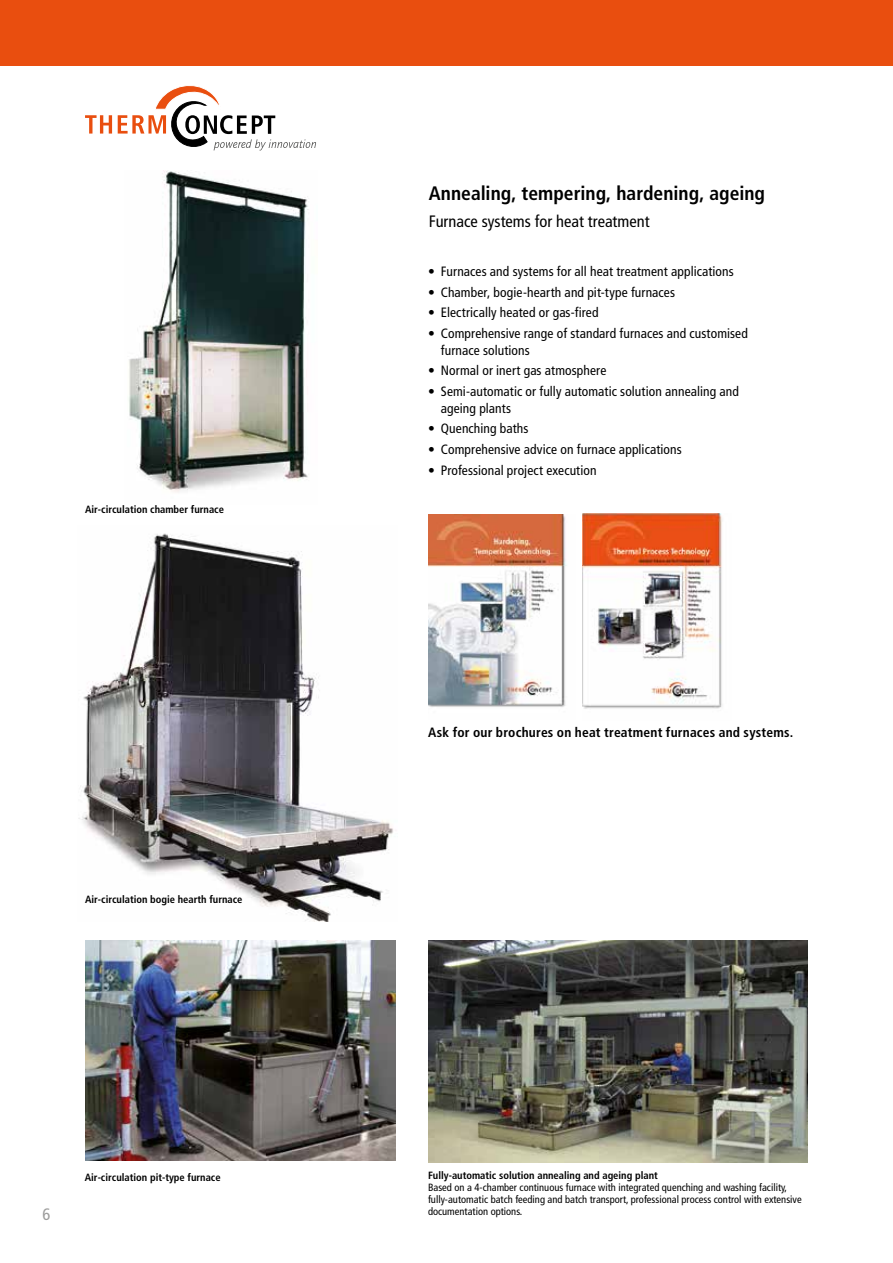
<style>
.page{position:relative;width:893px;height:1263px;background:#fff}
.page>*{position:absolute;margin:0;border:0;box-sizing:border-box;transform-origin:0 0}
.t1{font:700 condensed 19.5px "Frutiger";color:#000}
.t2{font:condensed 16.5px "Frutiger";color:#000}
.t3{font:condensed 16.5px "Frutiger";color:#9d9d9c}
.t4{font:condensed 13.5px/16.5px "Frutiger";letter-spacing:.01em;color:#000}
.t5{font:700 condensed 13.5px "Frutiger";letter-spacing:.015em;color:#000}
.t6{font:condensed 10.5px/12px "Frutiger";color:#000}
.t7{font:700 condensed 10.5px "Frutiger";color:#000}
</style>
<div class="page">
<img style="left:85px;top:941px;width:310px;height:220px">
<img style="left:428px;top:941px;width:380px;height:221px">
<img style="left:78px;top:533px;width:315px;height:389px">
<img style="left:129px;top:170px;width:180px;height:322px">
<div style="left:0;top:0;width:893px;height:66px;background:#e94e0f"></div>
<svg style="left:85px;top:115px;width:27px;height:19px"></svg>
<svg style="left:118px;top:85px;width:198px;height:65px"></svg>
<img style="left:583px;top:514px;width:140px;height:195px">
<img style="left:429px;top:514px;width:138px;height:193px">
<p class="t7" style="left:85px;top:503px;width:140px">Air-circulation chamber furnace</p>
<p class="t7" style="left:85px;top:893px;width:159px">Air-circulation bogie hearth furnace</p>
<p class="t3" style="left:43px;top:1204px;width:9px">6</p>
<p class="t7" style="left:85px;top:1170px;width:137px">Air-circulation pit-type furnace</p>
<h1 class="t1" style="left:429px;top:181px;width:338px">Annealing, tempering, hardening, ageing</h1>
<p class="t2" style="left:429px;top:211px;width:222px">Furnace systems for heat treatment</p>
<p class="t4" style="left:428px;top:263px;width:307px">• Furnaces and systems for all heat treatment applications</p>
<p class="t4" style="left:428px;top:284px;width:249px">• Chamber, bogie-hearth and pit-type furnaces</p>
<p class="t4" style="left:428px;top:305px;width:172px">• Electrically heated or gas-fired</p>
<p class="t4" style="left:441px;top:325px;width:309px;text-indent:-13px">• Comprehensive range of standard furnaces and customised furnace solutions</p>
<p class="t4" style="left:428px;top:363px;width:180px">• Normal or inert gas atmosphere</p>
<p class="t4" style="left:441px;top:383px;width:300px;text-indent:-13px">• Semi-automatic or fully automatic solution annealing and ageing plants</p>
<p class="t4" style="left:428px;top:421px;width:102px">• Quenching baths</p>
<p class="t4" style="left:428px;top:441px;width:255px">• Comprehensive advice on furnace applications</p>
<p class="t4" style="left:428px;top:462px;width:170px">• Professional project execution</p>
<p class="t5" style="left:428px;top:725px;width:367px">Ask for our brochures on heat treatment furnaces and systems.</p>
<p class="t7" style="left:428px;top:1169px;width:231px">Fully-automatic solution annealing and ageing plant</p>
<p class="t6" style="left:428px;top:1182px;width:375px">Based on a 4-chamber continuous furnace with integrated quenching and washing facility, fully-automatic batch feeding and batch transport, professional process control with extensive documentation options.</p>
</div>
